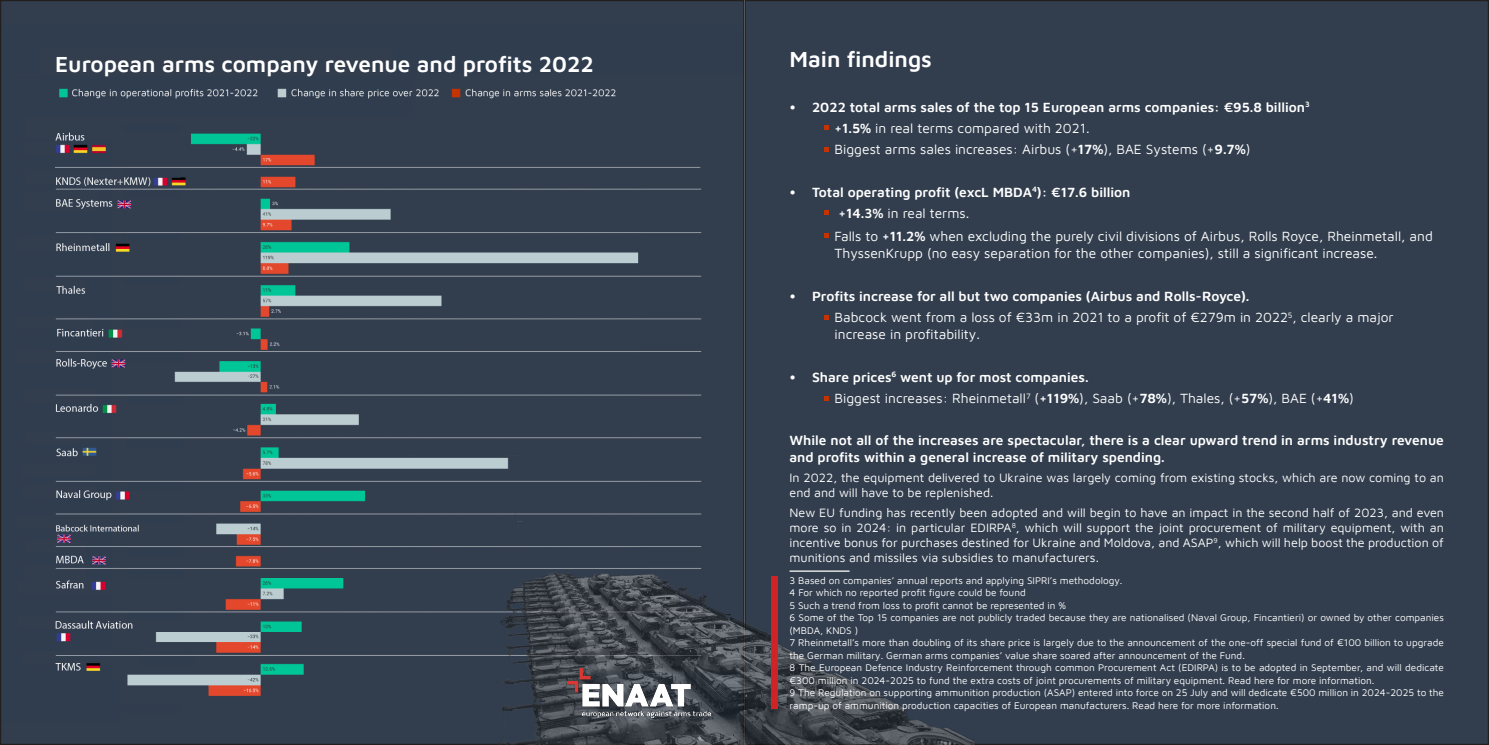
<style>
.page{position:relative;width:1489px;height:745px;background:#fff}
.page>*{position:absolute;margin:0;border:0;box-sizing:border-box;transform-origin:0 0}
.Titoletto{font:600 22.5px "Maven Pro";color:#fff}
.Maven_pro_texto{font:13.75px/16.5px "Maven Pro";color:#fff}
.t1{font:600 13.75px/16.5px "Maven Pro";color:#fff}
.t2{font:12.5px/15px "Maven Pro";color:#fff}
.Footnote{font:10px/12.5px "Maven Pro";color:#fff}
.s1{font-weight:600}
</style>
<div class="page">
<div style="left:1px;top:1px;width:742px;height:742px;background:#323e4e"></div>
<img style="left:55px;top:88px;width:647px;height:608px">
<div style="left:745px;top:1px;width:743px;height:742px;background:#323e4e"></div>
<img style="left:407px;top:413px;width:567px;height:331px">
<hr style="left:789px;top:570px;width:60px;height:1px;background:#fff">
<div style="left:771px;top:575px;width:7px;height:133px;background:#d32326"></div>
<svg style="left:824px;top:125px;width:4px;height:5px"></svg>
<svg style="left:824px;top:147px;width:4px;height:4px"></svg>
<svg style="left:824px;top:210px;width:4px;height:5px"></svg>
<svg style="left:824px;top:233px;width:4px;height:5px"></svg>
<svg style="left:824px;top:396px;width:4px;height:5px"></svg>
<svg style="left:824px;top:315px;width:4px;height:4px"></svg>
<img style="left:568px;top:668px;width:142px;height:49px">
<p class="Titoletto" style="left:55px;top:49px;width:540px">European arms company revenue and profits 2022</p>
<p class="Titoletto" style="left:789px;top:44px;width:144px">Main findings</p>
<p class="t1" style="left:789px;top:98px;width:522px">• 2022 total arms sales of the top 15 European arms companies: €95.8 billion<sup>3</sup></p>
<p class="Maven_pro_texto" style="left:834px;top:119px;width:256px"><span class="s1">+1.5%</span> in real terms compared with 2021.</p>
<p class="Maven_pro_texto" style="left:834px;top:140px;width:417px">Biggest arms sales increases: Airbus (+<span class="s1">17%</span>), BAE Systems (+<span class="s1">9.7%</span>)</p>
<p class="t1" style="left:789px;top:183px;width:342px">• Total operating profit (excL MBDA<sup>4</sup>): €17.6 billion</p>
<p class="Maven_pro_texto" style="left:838px;top:204px;width:132px"><span class="s1">+14.3%</span> in real terms.</p>
<p class="Maven_pro_texto" style="left:834px;top:227px;width:600px">Falls to <span class="s1">+11.2%</span> when excluding the purely civil divisions of Airbus, Rolls Royce, Rheinmetall, and<br>ThyssenKrupp (no easy separation for the other companies), still a significant increase.</p>
<p class="t1" style="left:789px;top:287px;width:461px">• Profits increase for all but two companies (Airbus and Rolls-Royce).</p>
<p class="Maven_pro_texto" style="left:834px;top:308px;width:560px">Babcock went from a loss of €33m in 2021 to a profit of €279m in 2022<sup>5</sup>, clearly a major increase in profitability.</p>
<p class="t1" style="left:789px;top:368px;width:301px">• Share prices<sup>6</sup> went up for most companies.</p>
<p class="Maven_pro_texto" style="left:834px;top:389px;width:521px">Biggest increases: Rheinmetall<sup>7</sup> (<span class="s1">+119%</span>), Saab (+<span class="s1">78%</span>), Thales, (+<span class="s1">57%</span>), BAE (+<span class="s1">41%</span>)</p>
<p class="t1" style="left:789px;top:431px;width:656px">While not all of the increases are spectacular, there is a clear upward trend in arms industry revenue and profits within a general increase of military spending.</p>
<p class="t2" style="left:789px;top:469px;width:656px">In 2022, the equipment delivered to Ukraine was largely coming from existing stocks, which are now coming to an end and will have to be replenished.</p>
<p class="t2" style="left:789px;top:504px;width:656px;text-align:justify">New EU funding has recently been adopted and will begin to have an impact in the second half of 2023, and even more so in 2024: in particular EDIRPA<sup>8</sup>, which will support the joint procurement of military equipment, with an incentive bonus for purchases destined for Ukraine and Moldova, and ASAP<sup>9</sup>, which will help boost the production of munitions and missiles via subsidies to manufacturers.</p>
<p class="Footnote" style="left:789px;top:573px;width:334px">3 Based on companies’ annual reports and applying SIPRI’s methodology.</p>
<p class="Footnote" style="left:789px;top:585px;width:238px">4 For which no reported profit figure could be found</p>
<p class="Footnote" style="left:789px;top:598px;width:278px">5 Such a trend from loss to profit cannot be represented in %</p>
<p class="Footnote" style="left:789px;top:610px;width:656px">6 Some of the Top 15 companies are not publicly traded because they are nationalised (Naval Group, Fincantieri) or owned by other companies (MBDA, KNDS )</p>
<p class="Footnote" style="left:789px;top:635px;width:656px">7 Rheinmetall’s more than doubling of its share price is largely due to the announcement of the one-off special fund of €100 billion to upgrade the German military. German arms companies’ value share soared after announcement of the Fund.</p>
<p class="Footnote" style="left:789px;top:660px;width:656px">8 The European Defence Industry Reinforcement through common Procurement Act (EDIRPA) is to be adopted in September, and will dedicate €300 million in 2024-2025 to fund the extra costs of joint procurements of military equipment. Read here for more information.</p>
<p class="Footnote" style="left:789px;top:685px;width:656px">9 The Regulation on supporting ammunition production (ASAP) entered into force on 25 July and will dedicate €500 million in 2024-2025 to the ramp-up of ammunition production capacities of European manufacturers. Read here for more information.</p>
</div>
